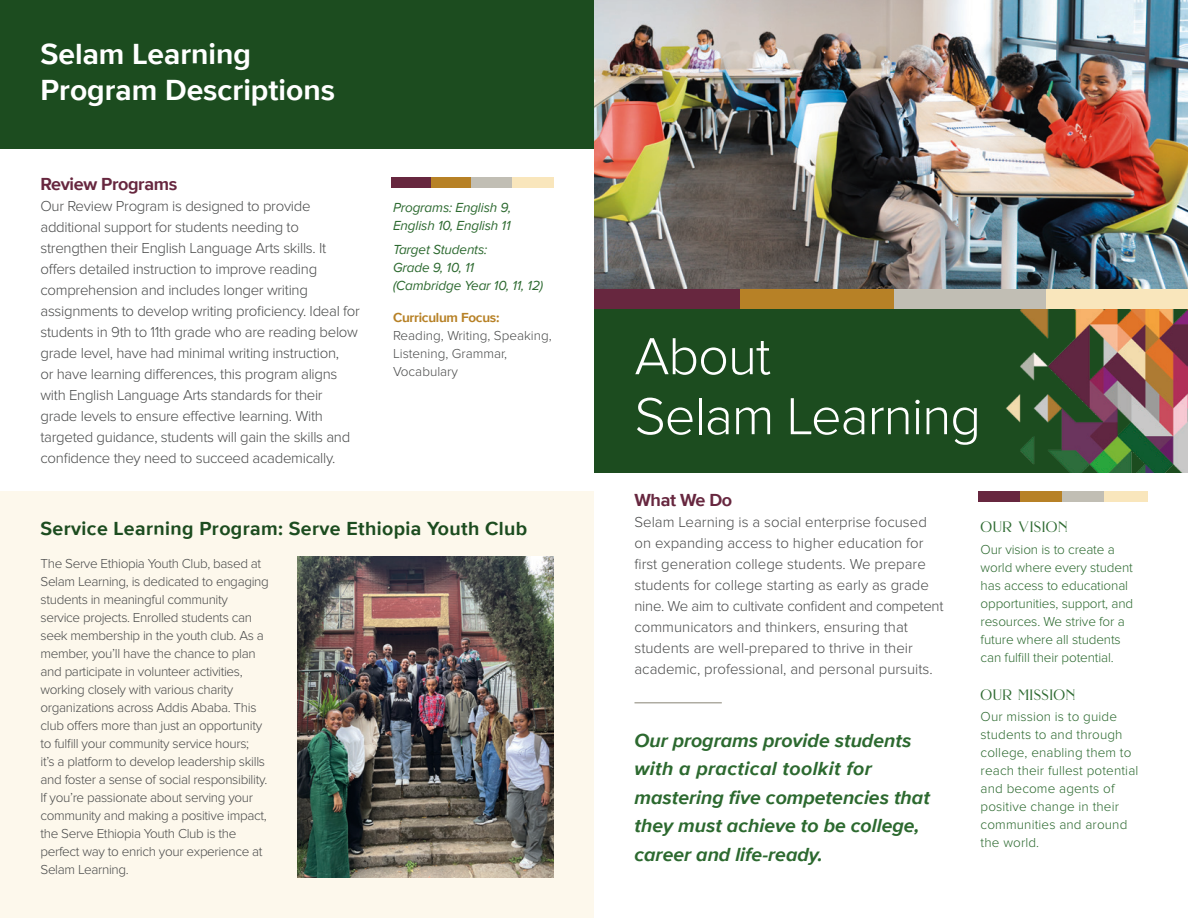
<style>
.page{position:relative;width:1188px;height:918px;background:#fff}
.page>*{position:absolute;margin:0;border:0;box-sizing:border-box;transform-origin:0 0}
.t1{font:300 54px/60px "Proxima Nova";letter-spacing:-.02em;color:#fff}
.t2{font:700 30px/36px "Proxima Nova";color:#fff}
.t3{font:italic 700 19.5px/28.5px "Proxima Nova";color:#2c692f}
.t4{font:700 19.5px "Proxima Nova";letter-spacing:.02em;color:#1c4c1f}
.t5{font:700 18px "Proxima Nova";letter-spacing:-.02em;color:#67273f}
.t6{font:300 15px/21px "Proxima Nova";letter-spacing:-.02em;color:#4a4b4b}
.t7{font:300 15px/21px "Proxima Nova";color:#4a4b4b}
.t8{font:15px "Brilon";letter-spacing:.03em;color:#2c692f}
.t9{font:300 13.5px/18px "Proxima Nova";letter-spacing:-.025em;color:#4a4b4b}
.t10{font:300 13.5px/18px "Proxima Nova";color:#2c692f}
.t11{font:italic 13.5px/18px "Proxima Nova";letter-spacing:-.01em;color:#2c692f}
.t12{font:300 13.5px/18px "Proxima Nova";color:#4a4b4b}
.t13{font:700 13.5px "Proxima Nova";letter-spacing:-.02em;color:#b78126}
</style>
<div class="page">
<div style="left:594px;top:301px;width:594px;height:171px;background:#1c4c1f"></div>
<img style="left:1000px;top:308px;width:188px;height:164px">
<hr style="left:634px;top:702px;width:88px;height:2px;background:#afaca2">
<img style="left:594px;top:0;width:594px;height:289px">
<div style="left:594px;top:289px;width:155px;height:19px;background:#67273f"></div>
<div style="left:740px;top:289px;width:161px;height:19px;background:#b78126"></div>
<div style="left:895px;top:289px;width:155px;height:19px;background:#c1beb4"></div>
<div style="left:1046px;top:289px;width:142px;height:19px;background:#f9e6bc"></div>
<div style="left:978px;top:491px;width:44px;height:11px;background:#67273f"></div>
<div style="left:1021px;top:491px;width:43px;height:11px;background:#b78126"></div>
<div style="left:1062px;top:491px;width:43px;height:11px;background:#c1beb4"></div>
<div style="left:1104px;top:491px;width:44px;height:11px;background:#f9e6bc"></div>
<div style="left:0;top:0;width:594px;height:148px;background:#1c4c1f"></div>
<div style="left:391px;top:177px;width:41px;height:11px;background:#67273f"></div>
<div style="left:432px;top:177px;width:41px;height:11px;background:#b78126"></div>
<div style="left:471px;top:177px;width:42px;height:11px;background:#c1beb4"></div>
<div style="left:512px;top:177px;width:42px;height:11px;background:#f9e6bc"></div>
<div style="left:0;top:491px;width:594px;height:427px;background:#fdf8ec"></div>
<img style="left:297px;top:556px;width:257px;height:322px">
<h2 class="t2" style="left:41px;top:35px;width:296px">Selam Learning<br>Program Descriptions</h2>
<h3 class="t5" style="left:40px;top:170px;width:138px">Review Programs</h3>
<p class="t6" style="left:40px;top:195px;width:321px">Our Review Program is designed to provide additional support for students needing to strengthen their English Language Arts skills. It offers detailed instruction to improve reading comprehension and includes longer writing assignments to develop writing proficiency. Ideal for students in 9th to 11th grade who are reading below grade level, have had minimal writing instruction,<br>or have learning differences, this program aligns with English Language Arts standards for their grade levels to ensure effective learning. With targeted guidance, students will gain the skills and confidence they need to succeed academically.</p>
<p class="t11" style="left:393px;top:198px;width:120px">Programs: English 9,<br>English 10, English 11</p>
<p class="t11" style="left:393px;top:240px;width:152px">Target Students:<br>Grade 9, 10, 11 (Cambridge Year 10, 11, 12)</p>
<p class="t13" style="left:393px;top:307px;width:108px">Curriculum Focus:</p>
<p class="t12" style="left:393px;top:326px;width:160px">Reading, Writing, Speaking,<br>Listening, Grammar,<br>Vocabulary</p>
<h3 class="t4" style="left:40px;top:514px;width:488px">Service Learning Program: Serve Ethiopia Youth Club</h3>
<p class="t9" style="left:40px;top:555px;width:230px">The Serve Ethiopia Youth Club, based at Selam Learning, is dedicated to engaging students in meaningful community service projects. Enrolled students can seek membership in the youth club. As a member, you’ll have the chance to plan and participate in volunteer activities, working closely with various charity organizations across Addis Ababa. This club offers more than just an opportunity to fulfill your community service hours;<br>it’s a platform to develop leadership skills and foster a sense of social responsibility.<br>If you’re passionate about serving your community and making a positive impact, the Serve Ethiopia Youth Club is the perfect way to enrich your experience at Selam Learning.</p>
<h1 class="t1" style="left:634px;top:327px;width:348px">About<br>Selam Learning</h1>
<h3 class="t5" style="left:634px;top:486px;width:99px">What We Do</h3>
<p class="t7" style="left:634px;top:511px;width:311px">Selam Learning is a social enterprise focused on expanding access to higher education for first generation college students. We prepare students for college starting as early as grade nine. We aim to cultivate confident and competent communicators and thinkers, ensuring that students are well-prepared to thrive in their academic, professional, and personal pursuits.</p>
<h3 class="t3" style="left:634px;top:725px;width:297px">Our programs provide students with a practical toolkit for mastering five competencies that they must achieve to be college, career and life-ready.</h3>
<p class="t8" style="left:981px;top:518px;width:88px">OUR VISION</p>
<p class="t10" style="left:981px;top:540px;width:154px">Our vision is to create a world where every student has access to educational opportunities, support, and resources. We strive for a future where all students can fulfill their potential.</p>
<p class="t8" style="left:981px;top:686px;width:96px">OUR MISSION</p>
<p class="t10" style="left:981px;top:708px;width:159px">Our mission is to guide students to and through college, enabling them to reach their fullest potential and become agents of positive change in their communities and around the world.</p>
</div>
